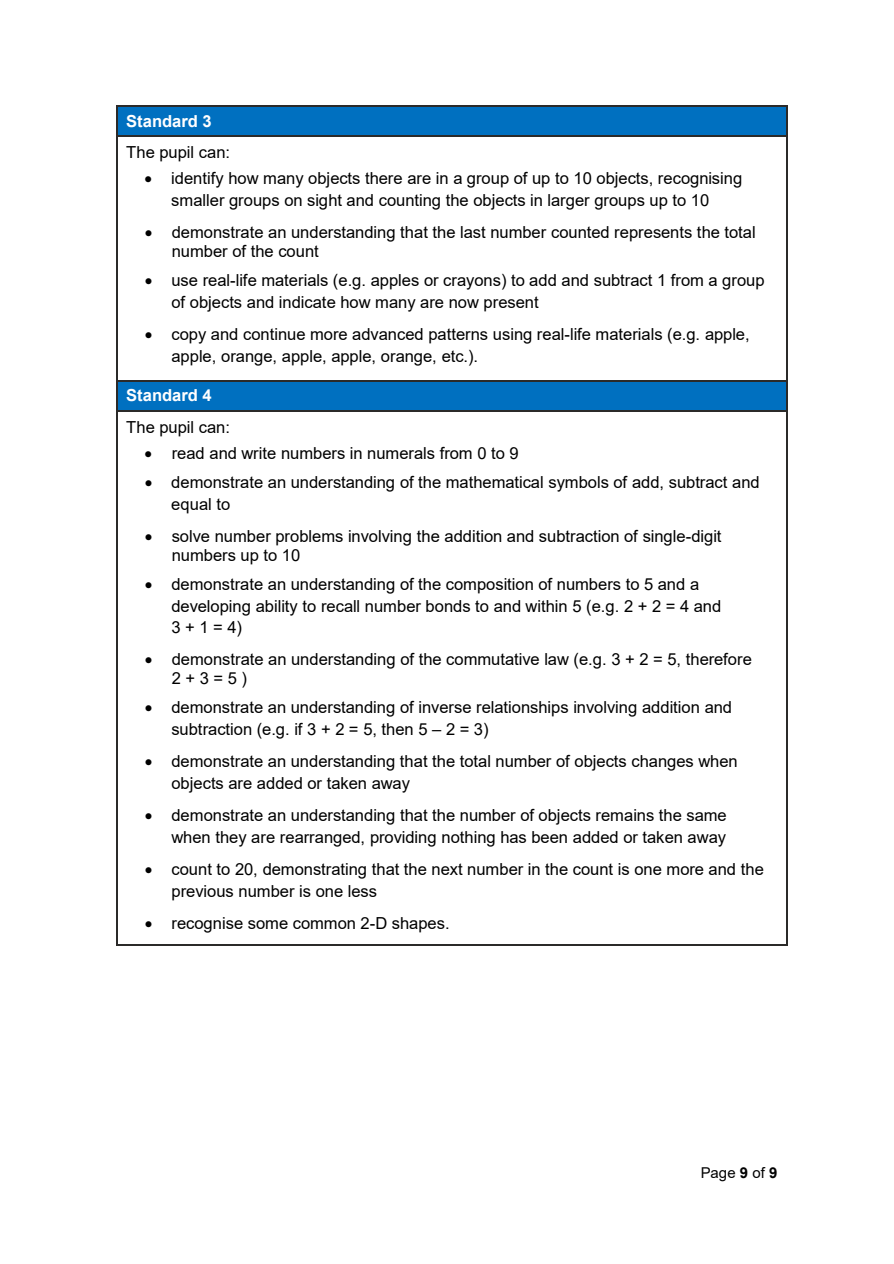
<style>
.page{position:relative;width:894px;height:1264px;background:#fff}
.page>*{position:absolute;margin:0;border:0;box-sizing:border-box;transform-origin:0 0}
.t1{font:16.5px/21.8px "Arial";color:#000}
.t2{font:700 16.5px "Arial";color:#fff}
.t3{font:15px "Arial";color:#000}
.s1{font-weight:700}
</style>
<div class="page">
<div style="left:118px;top:107px;width:668px;height:28px;background:#0070c0"></div>
<hr style="left:118px;top:106px;width:668px;height:1px;background:#2b2a29">
<hr style="left:116px;top:107px;width:2px;height:28px;background:#2b2a29">
<hr style="left:118px;top:135px;width:668px;height:2px;background:#2b2a29">
<svg style="left:786px;top:106px;width:1px;height:31px"></svg>
<hr style="left:116px;top:137px;width:2px;height:243px;background:#2b2a29">
<hr style="left:786px;top:137px;width:1px;height:243px;background:#2b2a29">
<div style="left:118px;top:381px;width:668px;height:29px;background:#0070c0"></div>
<hr style="left:118px;top:380px;width:668px;height:1px;background:#2b2a29">
<hr style="left:116px;top:381px;width:2px;height:29px;background:#2b2a29">
<hr style="left:118px;top:409px;width:668px;height:2px;background:#2b2a29">
<svg style="left:786px;top:380px;width:1px;height:31px"></svg>
<hr style="left:116px;top:411px;width:2px;height:533px;background:#2b2a29">
<hr style="left:118px;top:944px;width:668px;height:1px;background:#2b2a29">
<hr style="left:786px;top:411px;width:1px;height:533px;background:#2b2a29">
<p class="t2" style="left:126px;top:109px;width:87px">Standard 3</p>
<p class="t1" style="left:126px;top:141px;width:105px">The pupil can:</p>
<p class="t1" style="left:145px;top:167px;width:599px;text-align:center">• identify how many objects there are in a group of up to 10 objects, recognising smaller groups on sight and counting the objects in larger groups up to 10</p>
<p class="t1" style="left:172px;top:223px;width:585px;line-height:18.9px;text-indent:-27px">• demonstrate an understanding that the last number counted represents the total number of the count</p>
<p class="t1" style="left:171px;top:269px;width:594px;text-indent:-27px">• use real-life materials (e.g. apples or crayons) to add and subtract 1 from a group of objects and indicate how many are now present</p>
<p class="t1" style="left:171px;top:323px;width:579px;text-indent:-27px">• copy and continue more advanced patterns using real-life materials (e.g. apple, apple, orange, apple, apple, orange, etc.).</p>
<p class="t2" style="left:126px;top:384px;width:87px">Standard 4</p>
<p class="t1" style="left:126px;top:416px;width:105px">The pupil can:</p>
<p class="t1" style="left:145px;top:442px;width:375px">• read and write numbers in numerals from 0 to 9</p>
<p class="t1" style="left:171px;top:471px;width:589px;text-indent:-27px">• demonstrate an understanding of the mathematical symbols of add, subtract and equal to</p>
<p class="t1" style="left:172px;top:526px;width:551px;line-height:18.9px;text-indent:-27px">• solve number problems involving the addition and subtraction of single-digit numbers up to 10</p>
<p class="t1" style="left:171px;top:572px;width:551px;text-indent:-27px">• demonstrate an understanding of the composition of numbers to 5 and a developing ability to recall number bonds to and within 5 (e.g. 2 + 2 = 4 and<br>3 + 1 = 4)</p>
<p class="t1" style="left:172px;top:650px;width:581px;line-height:18.9px;text-indent:-27px">• demonstrate an understanding of the commutative law (e.g. 3 + 2 = 5, therefore<br>2 + 3 = 5 )</p>
<p class="t1" style="left:171px;top:696px;width:562px;text-indent:-27px">• demonstrate an understanding of inverse relationships involving addition and subtraction (e.g. if 3 + 2 = 5, then 5 – 2 = 3)</p>
<p class="t1" style="left:171px;top:750px;width:567px;text-indent:-27px">• demonstrate an understanding that the total number of objects changes when objects are added or taken away</p>
<p class="t1" style="left:145px;top:804px;width:583px;text-align:right">• demonstrate an understanding that the number of objects remains the same when they are rearranged, providing nothing has been added or taken away</p>
<p class="t1" style="left:171px;top:857px;width:593px;text-indent:-27px">• count to 20, demonstrating that the next number in the count is one more and the previous number is one less</p>
<p class="t1" style="left:145px;top:911px;width:306px">• recognise some common 2-D shapes.</p>
<p class="t3" style="left:700px;top:1162px;width:78px">Page <span class="s1">9</span> of <span class="s1">9</span></p>
</div>
